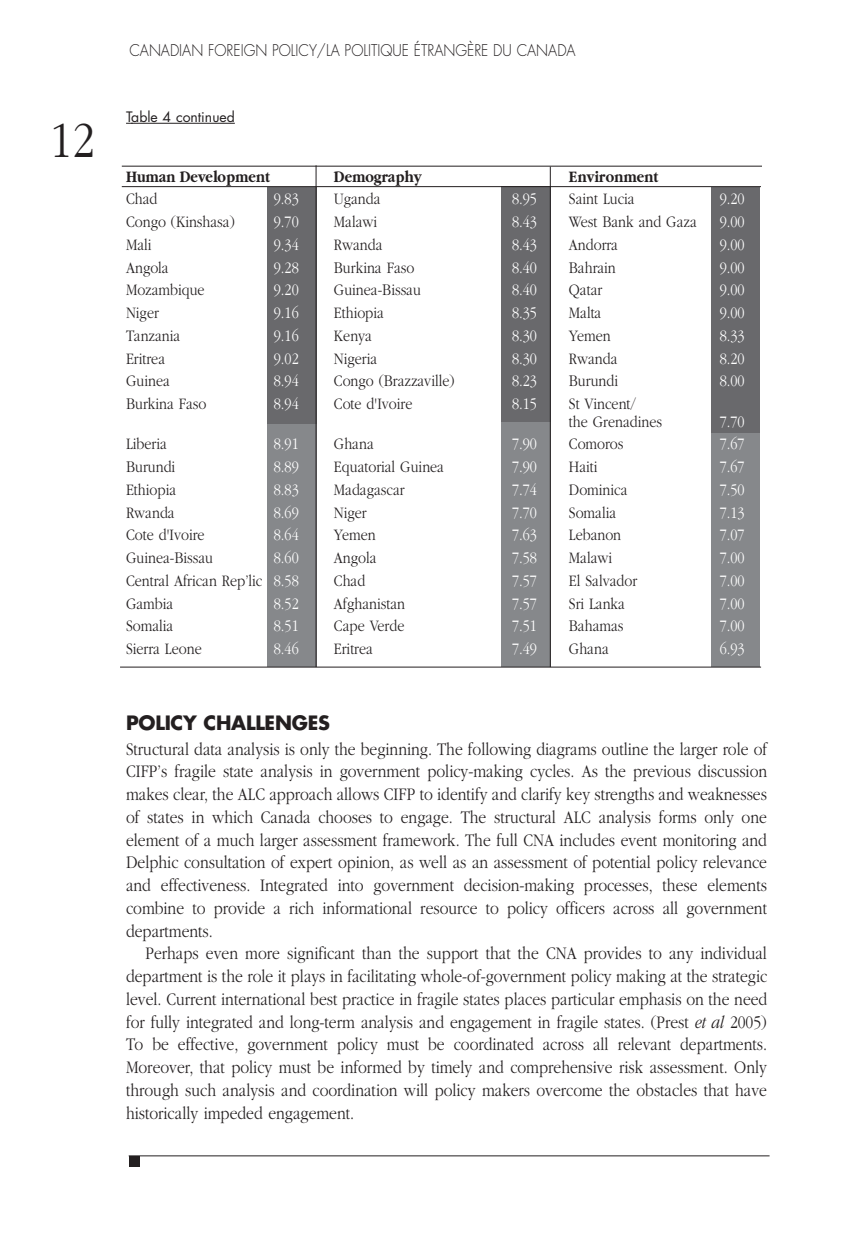
<style>
.page{position:relative;width:851px;height:1260px;background:#fff}
.page>*{position:absolute;margin:0;border:0;box-sizing:border-box;transform-origin:0 0}
.t1{font:300 52.5px "Garamond";color:#231f20;scale:.85 1}
.t2{font:700 19.25px "Futura";letter-spacing:-.015em;color:#231f20}
.t3{font:300 18.38px/22.8px "Garamond";color:#231f20;text-align:justify;scale:.85 1}
.t4{font:300 16.62px/17.5px "Garamond";color:#231f20;scale:.85 1}
.t5{font:300 16.62px "Garamond";color:#fff;scale:.85 1}
.t6{font:700 16.62px "Garamond";color:#231f20;scale:.85 1}
.t7{font:300 15.75px "Futura";color:#231f20;scale:.9 1}
.t8{font:14px "Futura";color:#231f20}
.s1{color:#fff}
.s2{font-style:italic}
</style>
<div class="page">
<div style="left:711px;top:257px;width:48px;height:410px;background:#86888b"></div>
<div style="left:711px;top:187px;width:48px;height:246px;background:#69696c"></div>
<div style="left:501px;top:257px;width:49px;height:410px;background:#86888b"></div>
<div style="left:501px;top:186px;width:49px;height:235px;background:#69696c"></div>
<div style="left:267px;top:257px;width:49px;height:410px;background:#86888b"></div>
<div style="left:267px;top:187px;width:49px;height:236px;background:#69696c"></div>
<hr style="left:129px;top:1155px;width:640px;height:1px;background:#231f20">
<div style="left:129px;top:1156px;width:11px;height:11px;background:#231f20"></div>
<hr style="left:122px;top:166px;width:640px;height:1px;background:#231f20">
<hr style="left:122px;top:186px;width:639px;height:1px;background:#231f20">
<hr style="left:315px;top:165px;width:1px;height:502px;background:#231f20">
<hr style="left:550px;top:167px;width:1px;height:500px;background:#231f20">
<hr style="left:120px;top:667px;width:641px;height:1px;background:#231f20">
<hr style="left:131px;top:123px;width:104px;height:1px;background:#231f20">
<h1 class="t1" style="left:50px;top:113px;width:54px">12</h1>
<p class="t7" style="left:129px;top:41px;width:497px">CANADIAN FOREIGN POLICY/LA POLITIQUE ÉTRANGÈRE DU CANADA</p>
<p class="t8" style="left:126px;top:108px;width:110px">Table 4 continued</p>
<p class="t6" style="left:126px;top:168px;width:171px">Human Development</p>
<p class="t6" style="left:334px;top:168px;width:105px">Demography</p>
<p class="t6" style="left:569px;top:168px;width:106px">Environment</p>
<p class="t4" style="left:126px;top:191px;width:38px">Chad</p>
<p class="t5" style="left:274px;top:190px;width:31px">9.83</p>
<p class="t4" style="left:334px;top:191px;width:56px">Uganda</p>
<p class="t5" style="left:512px;top:190px;width:31px">8.95</p>
<p class="t4" style="left:569px;top:191px;width:79px">Saint Lucia</p>
<p class="t5" style="left:719px;top:190px;width:31px">9.20</p>
<p class="t4" style="left:126px;top:214px;width:129px">Congo (Kinshasa)</p>
<p class="t5" style="left:274px;top:213px;width:31px">9.70</p>
<p class="t4" style="left:334px;top:214px;width:52px">Malawi</p>
<p class="t5" style="left:512px;top:213px;width:31px">8.43</p>
<p class="t4" style="left:569px;top:214px;width:152px">West Bank and Gaza</p>
<p class="t5" style="left:719px;top:213px;width:31px">9.00</p>
<p class="t4" style="left:126px;top:236px;width:31px">Mali</p>
<p class="t5" style="left:274px;top:236px;width:31px">9.34</p>
<p class="t4" style="left:334px;top:236px;width:59px">Rwanda</p>
<p class="t5" style="left:512px;top:236px;width:31px">8.43</p>
<p class="t4" style="left:569px;top:236px;width:59px">Andorra</p>
<p class="t5" style="left:719px;top:236px;width:31px">9.00</p>
<p class="t4" style="left:126px;top:259px;width:52px">Angola</p>
<p class="t5" style="left:274px;top:259px;width:31px">9.28</p>
<p class="t4" style="left:334px;top:259px;width:96px">Burkina Faso</p>
<p class="t5" style="left:512px;top:259px;width:31px">8.40</p>
<p class="t4" style="left:569px;top:259px;width:57px">Bahrain</p>
<p class="t5" style="left:719px;top:259px;width:31px">9.00</p>
<p class="t4" style="left:126px;top:282px;width:94px">Mozambique</p>
<p class="t5" style="left:274px;top:281px;width:31px">9.20</p>
<p class="t4" style="left:334px;top:282px;width:104px">Guinea-Bissau</p>
<p class="t5" style="left:512px;top:281px;width:31px">8.40</p>
<p class="t4" style="left:569px;top:282px;width:41px">Qatar</p>
<p class="t5" style="left:719px;top:281px;width:31px">9.00</p>
<p class="t4" style="left:126px;top:305px;width:40px">Niger</p>
<p class="t5" style="left:274px;top:304px;width:31px">9.16</p>
<p class="t4" style="left:334px;top:305px;width:60px">Ethiopia</p>
<p class="t5" style="left:512px;top:304px;width:31px">8.35</p>
<p class="t4" style="left:569px;top:305px;width:40px">Malta</p>
<p class="t5" style="left:719px;top:304px;width:31px">9.00</p>
<p class="t4" style="left:126px;top:327px;width:65px">Tanzania</p>
<p class="t5" style="left:274px;top:327px;width:31px">9.16</p>
<p class="t4" style="left:334px;top:327px;width:46px">Kenya</p>
<p class="t5" style="left:512px;top:327px;width:31px">8.30</p>
<p class="t4" style="left:569px;top:327px;width:51px">Yemen</p>
<p class="t5" style="left:719px;top:327px;width:31px">8.33</p>
<p class="t4" style="left:126px;top:350px;width:47px">Eritrea</p>
<p class="t5" style="left:274px;top:350px;width:31px">9.02</p>
<p class="t4" style="left:334px;top:350px;width:52px">Nigeria</p>
<p class="t5" style="left:512px;top:350px;width:31px">8.30</p>
<p class="t4" style="left:569px;top:350px;width:59px">Rwanda</p>
<p class="t5" style="left:719px;top:350px;width:31px">8.20</p>
<p class="t4" style="left:126px;top:373px;width:53px">Guinea</p>
<p class="t5" style="left:274px;top:372px;width:31px">8.94</p>
<p class="t4" style="left:334px;top:373px;width:143px">Congo (Brazzaville)</p>
<p class="t5" style="left:512px;top:372px;width:31px">8.23</p>
<p class="t4" style="left:569px;top:373px;width:59px">Burundi</p>
<p class="t5" style="left:719px;top:372px;width:31px">8.00</p>
<p class="t4" style="left:126px;top:396px;width:96px">Burkina Faso</p>
<p class="t5" style="left:274px;top:395px;width:31px">8.94</p>
<p class="t4" style="left:334px;top:396px;width:94px">Cote d'Ivoire</p>
<p class="t5" style="left:512px;top:395px;width:31px">8.15</p>
<p class="t4" style="left:569px;top:396px;width:111px">St Vincent/<br>the Grenadines</p>
<p class="t5" style="left:719px;top:413px;width:31px">7.70</p>
<p class="t4" style="left:126px;top:436px;width:49px">Liberia</p>
<p class="t5" style="left:274px;top:435px;width:31px">8.91</p>
<p class="t4" style="left:334px;top:436px;width:48px">Ghana</p>
<p class="t5" style="left:512px;top:435px;width:31px">7.90</p>
<p class="t4" style="left:569px;top:436px;width:66px">Comoros</p>
<p class="t5" style="left:719px;top:435px;width:31px">7.67</p>
<p class="t4" style="left:126px;top:459px;width:59px">Burundi</p>
<p class="t5" style="left:274px;top:458px;width:31px">8.89</p>
<p class="t4" style="left:334px;top:459px;width:131px">Equatorial Guinea</p>
<p class="t5" style="left:512px;top:458px;width:31px">7.90</p>
<p class="t4" style="left:569px;top:459px;width:35px">Haiti</p>
<p class="t5" style="left:719px;top:458px;width:31px">7.67</p>
<p class="t4" style="left:126px;top:481px;width:60px">Ethiopia</p>
<p class="t5" style="left:274px;top:481px;width:31px">8.83</p>
<p class="t4" style="left:334px;top:481px;width:85px">Madagascar</p>
<p class="t5" style="left:512px;top:481px;width:31px">7.74</p>
<p class="t4" style="left:569px;top:481px;width:70px">Dominica</p>
<p class="t5" style="left:719px;top:481px;width:31px">7.50</p>
<p class="t4" style="left:126px;top:504px;width:59px">Rwanda</p>
<p class="t5" style="left:274px;top:504px;width:31px">8.69</p>
<p class="t4" style="left:334px;top:504px;width:40px">Niger</p>
<p class="t5" style="left:512px;top:504px;width:31px">7.70</p>
<p class="t4" style="left:569px;top:504px;width:57px">Somalia</p>
<p class="t5" style="left:719px;top:504px;width:31px">7.13</p>
<p class="t4" style="left:126px;top:527px;width:94px">Cote d'Ivoire</p>
<p class="t5" style="left:274px;top:526px;width:31px">8.64</p>
<p class="t4" style="left:334px;top:527px;width:51px">Yemen</p>
<p class="t5" style="left:512px;top:526px;width:31px">7.63</p>
<p class="t4" style="left:569px;top:527px;width:63px">Lebanon</p>
<p class="t5" style="left:719px;top:526px;width:31px">7.07</p>
<p class="t4" style="left:126px;top:550px;width:104px">Guinea-Bissau</p>
<p class="t5" style="left:274px;top:549px;width:31px">8.60</p>
<p class="t4" style="left:334px;top:550px;width:52px">Angola</p>
<p class="t5" style="left:512px;top:549px;width:31px">7.58</p>
<p class="t4" style="left:569px;top:550px;width:52px">Malawi</p>
<p class="t5" style="left:719px;top:549px;width:31px">7.00</p>
<p class="t4" style="left:126px;top:572px;width:205px">Central African Rep’lic <span class="s1">8.58</span></p>
<p class="t4" style="left:334px;top:572px;width:38px">Chad</p>
<p class="t5" style="left:512px;top:572px;width:31px">7.57</p>
<p class="t4" style="left:569px;top:572px;width:82px">El Salvador</p>
<p class="t5" style="left:719px;top:572px;width:31px">7.00</p>
<p class="t4" style="left:126px;top:595px;width:57px">Gambia</p>
<p class="t5" style="left:274px;top:595px;width:31px">8.52</p>
<p class="t4" style="left:334px;top:595px;width:85px">Afghanistan</p>
<p class="t5" style="left:512px;top:595px;width:31px">7.57</p>
<p class="t4" style="left:569px;top:595px;width:68px">Sri Lanka</p>
<p class="t5" style="left:719px;top:595px;width:31px">7.00</p>
<p class="t4" style="left:126px;top:618px;width:57px">Somalia</p>
<p class="t5" style="left:274px;top:617px;width:31px">8.51</p>
<p class="t4" style="left:334px;top:618px;width:84px">Cape Verde</p>
<p class="t5" style="left:512px;top:617px;width:31px">7.51</p>
<p class="t4" style="left:569px;top:618px;width:66px">Bahamas</p>
<p class="t5" style="left:719px;top:617px;width:31px">7.00</p>
<p class="t4" style="left:126px;top:641px;width:90px">Sierra Leone</p>
<p class="t5" style="left:274px;top:640px;width:31px">8.46</p>
<p class="t4" style="left:334px;top:641px;width:47px">Eritrea</p>
<p class="t5" style="left:512px;top:640px;width:31px">7.49</p>
<p class="t4" style="left:569px;top:641px;width:48px">Ghana</p>
<p class="t5" style="left:719px;top:640px;width:31px">6.93</p>
<p class="t2" style="left:126px;top:710px;width:205px">POLICY CHALLENGES</p>
<p class="t3" style="left:126px;top:738px;width:755px">Structural data analysis is only the beginning. The following diagrams outline the larger role of CIFP’s fragile state analysis in government policy-making cycles. As the previous discussion makes clear, the ALC approach allows CIFP to identify and clarify key strengths and weaknesses of states in which Canada chooses to engage. The structural ALC analysis forms only one element of a much larger assessment framework. The full CNA includes event monitoring and Delphic consultation of expert opinion, as well as an assessment of potential policy relevance and effectiveness. Integrated into government decision-making processes, these elements combine to provide a rich informational resource to policy officers across all government departments.</p>
<p class="t3" style="left:126px;top:943px;width:756px;text-indent:19px">Perhaps even more significant than the support that the CNA provides to any individual department is the role it plays in facilitating whole-of-government policy making at the strategic level. Current international best practice in fragile states places particular emphasis on the need for fully integrated and long-term analysis and engagement in fragile states. (Prest <span class="s2">et al</span> 2005)<br>To be effective, government policy must be coordinated across all relevant departments.<br>Moreover, that policy must be informed by timely and comprehensive risk assessment. Only through such analysis and coordination will policy makers overcome the obstacles that have historically impeded engagement.</p>
</div>
